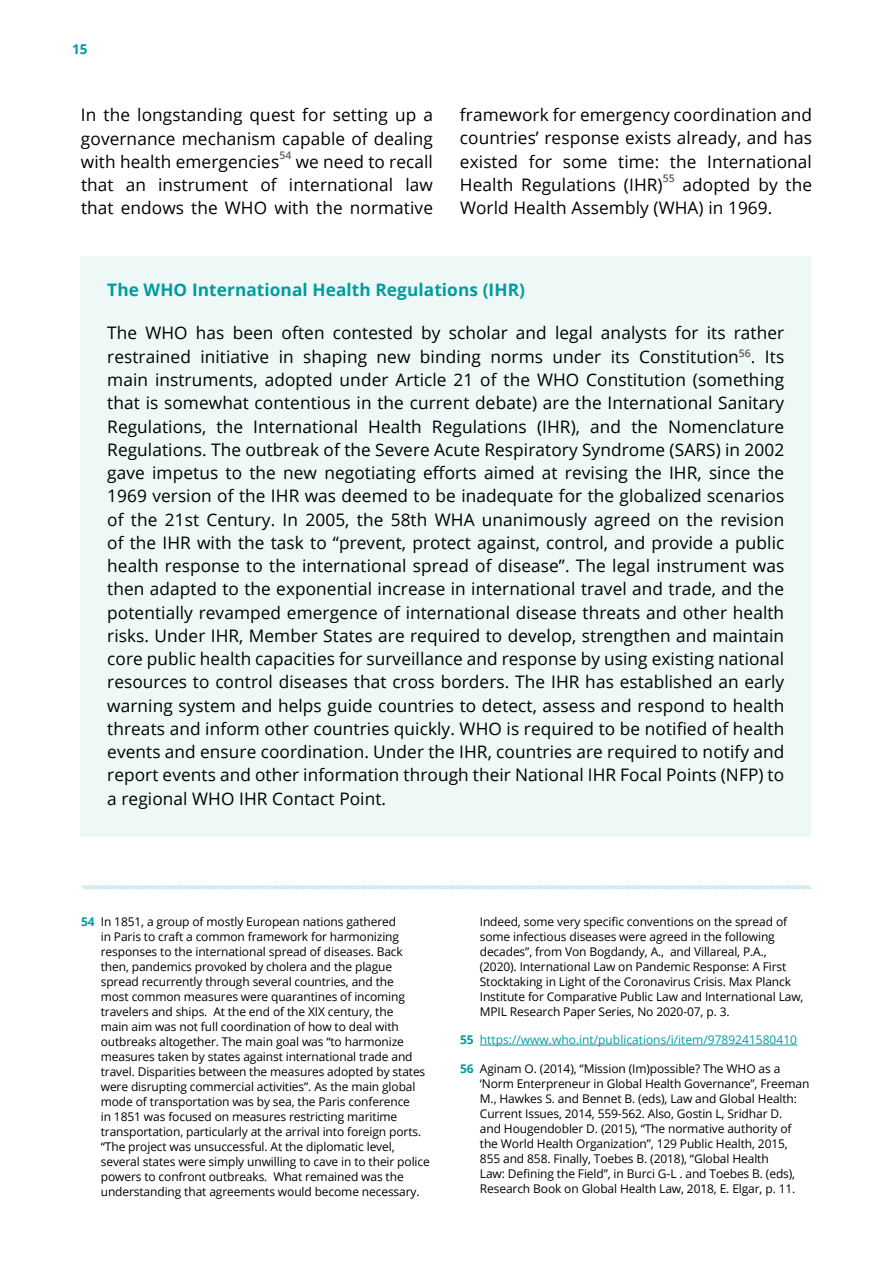
<style>
.page{position:relative;width:893px;height:1263px;background:#fff}
.page>*{position:absolute;margin:0;border:0;box-sizing:border-box;transform-origin:0 0}
.t1{font:17.25px/23.2px "Open Sans";letter-spacing:.005em;color:#000;text-align:justify}
.t2{font:700 17.25px "Open Sans";letter-spacing:.005em;color:#009c9e}
.t3{font:700 13.5px "Open Sans";color:#009c9e}
.t4{font:12px/15px "Open Sans";letter-spacing:-.01em;color:#000}
.t5{font:12px "Open Sans";color:#009c9e}
.t6{font:600 10.5px "Open Sans";color:#655656}
.s1{font-weight:700;color:#009c9e}
.s2{font-weight:700}
</style>
<div class="page">
<div style="left:80px;top:256px;width:731px;height:580px;background:#eef8f7"></div>
<hr style="left:480px;top:1045px;width:317px;height:1px;background:#009c9e">
<svg style="left:81px;top:885px;width:731px;height:5px"></svg>
<p class="t3" style="left:72px;top:39px;width:17px">15</p>
<p class="t1" style="left:81px;top:103px;width:353px">In the longstanding quest for setting up a governance mechanism capable of dealing with health emergencies</p>
<p class="t6" style="left:279px;top:148px;width:14px">54</p>
<p class="t1" style="left:81px;top:149px;width:353px;text-indent:215px">we need to recall that an instrument of international law that endows the WHO with the normative</p>
<p class="t1" style="left:460px;top:103px;width:353px">framework for emergency coordination and countries’ response exists already, and has existed for some time: the International Health Regulations (IHR)</p>
<p class="t6" style="left:663px;top:171px;width:14px">55</p>
<p class="t1" style="left:460px;top:173px;width:353px;text-indent:223px">adopted by the<br>World Health Assembly (WHA) in 1969.</p>
<p class="t2" style="left:107px;top:278px;width:419px">The WHO International Health Regulations (IHR)</p>
<p class="t1" style="left:107px;top:321px;width:679px">The WHO has been often contested by scholar and legal analysts for its rather restrained initiative in shaping new binding norms under its Constitution<sup>56</sup>. Its main instruments, adopted under Article 21 of the WHO Constitution (something that is somewhat contentious in the current debate) are the International Sanitary Regulations, the International Health Regulations (IHR), and the Nomenclature Regulations. The outbreak of the Severe Acute Respiratory Syndrome (SARS) in 2002 gave impetus to the new negotiating efforts aimed at revising the IHR, since the 1969 version of the IHR was deemed to be inadequate for the globalized scenarios of the 21st Century. In 2005, the 58th WHA unanimously agreed on the revision of the IHR with the task to “prevent, protect against, control, and provide a public health response to the international spread of disease”. The legal instrument was then adapted to the exponential increase in international travel and trade, and the potentially revamped emergence of international disease threats and other health risks. Under IHR, Member States are required to develop, strengthen and maintain core public health capacities for surveillance and response by using existing national resources to control diseases that cross borders. The IHR has established an early warning system and helps guide countries to detect, assess and respond to health threats and inform other countries quickly. WHO is required to be notified of health events and ensure coordination. Under the IHR, countries are required to notify and report events and other information through their National IHR Focal Points (NFP) to a regional WHO IHR Contact Point.</p>
<p class="t4" style="left:101px;top:913px;width:330px;text-indent:-20px"><span class="s1">54</span> In 1851, a group of mostly European nations gathered<br>in Paris to craft a common framework for harmonizing responses to the international spread of diseases. Back then, pandemics provoked by cholera and the plague spread recurrently through several countries, and the<br>most common measures were quarantines of incoming travelers and ships. At the end of the XIX century, the<br>main aim was not full coordination of how to deal with outbreaks altogether. The main goal was “to harmonize measures taken by states against international trade and travel. Disparities between the measures adopted by states were disrupting commercial activities”. As the main global mode of transportation was by sea, the Paris conference<br>in 1851 was focused on measures restricting maritime transportation, particularly at the arrival into foreign ports. “The project was unsuccessful. At the diplomatic level, several states were simply unwilling to cave in to their police powers to confront outbreaks. What remained was the understanding that agreements would become necessary.</p>
<p class="t4" style="left:480px;top:913px;width:325px">Indeed, some very specific conventions on the spread of some infectious diseases were agreed in the following decades”, from Von Bogdandy, A., and Villareal, P.A., (2020). International Law on Pandemic Response: A First Stocktaking in Light of the Coronavirus Crisis. Max Planck Institute for Comparative Public Law and International Law, MPIL Research Paper Series, No 2020-07, p. 3.</p>
<p class="t5" style="left:460px;top:1031px;width:339px"><span class="s2">55</span> https://www.who.int/publications/i/item/9789241580410</p>
<p class="t4" style="left:480px;top:1060px;width:331px;text-indent:-20px"><span class="s1">56</span> Aginam O. (2014), “Mission (Im)possible? The WHO as a ‘Norm Enterpreneur in Global Health Governance”, Freeman M., Hawkes S. and Bennet B. (eds), Law and Global Health:<br>Current Issues, 2014, 559-562. Also, Gostin L, Sridhar D.<br>and Hougendobler D. (2015), “The normative authority of the World Health Organization”, 129 Public Health, 2015, 855 and 858. Finally, Toebes B. (2018), “Global Health<br>Law: Defining the Field”, in Burci G-L . and Toebes B. (eds), Research Book on Global Health Law, 2018, E. Elgar, p. 11.</p>
</div>
